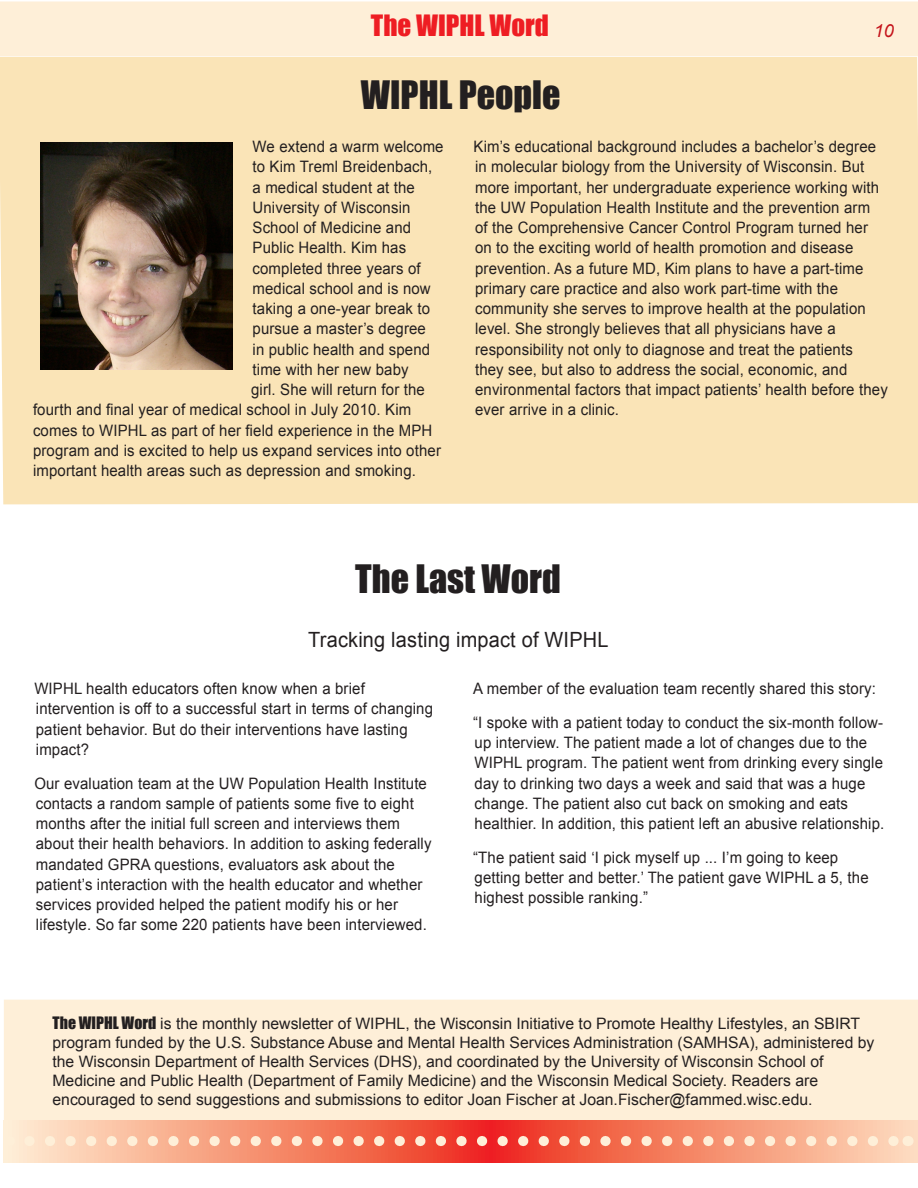
<style>
.page{position:relative;width:918px;height:1188px;background:#fff}
.page>*{position:absolute;margin:0;border:0;box-sizing:border-box;transform-origin:0 0}
.t1{font:36px "Impact";color:#231f20}
.t2{font:27px "Impact";color:#ee1d23}
.t3{font:21px "Arial";letter-spacing:.01em;color:#231f20;scale:.95 1}
.t4{font:italic 18px "Arial";color:#c4121a}
.Body_10_5{font:15.75px/20.2px "Arial";letter-spacing:.01em;color:#231f20;scale:.95 1}
.Body_10_5-2{font:15.75px/18.9px "Arial";letter-spacing:.01em;color:#231f20}
.s1{font-family:"Impact"}
</style>
<div class="page">
<div style="left:0;top:57px;width:918px;height:447px;background:#fae4b7"></div>
<div style="left:4px;top:1000px;width:914px;height:123px;background:#feefd8"></div>
<div style="left:0;top:1px;width:918px;height:55px;background:#feefd8"></div>
<svg style="left:4px;top:1120px;width:914px;height:42px;background:#f58e72"></svg>
<svg style="left:29px;top:1136px;width:868px;height:10px;background:#f8b096"></svg>
<img style="left:40px;top:143px;width:193px;height:227px">
<p class="t2" style="left:371px;top:5px;width:179px">The WIPHL Word</p>
<p class="t1" style="left:361px;top:67px;width:201px">WIPHL People</p>
<p class="t4" style="left:858px;top:22px;width:22px">10</p>
<p class="t4" style="left:874px;top:19px;width:22px">10</p>
<p class="Body_10_5" style="left:253px;top:137px;width:203px">We extend a warm welcome</p>
<p class="Body_10_5" style="left:253px;top:157px;width:191px">to Kim Treml Breidenbach,</p>
<p class="Body_10_5" style="left:253px;top:177px;width:172px">a medical student at the</p>
<p class="Body_10_5" style="left:253px;top:197px;width:168px">University of Wisconsin</p>
<p class="Body_10_5" style="left:253px;top:218px;width:169px">School of Medicine and</p>
<p class="Body_10_5" style="left:253px;top:238px;width:163px">Public Health. Kim has</p>
<p class="Body_10_5" style="left:253px;top:258px;width:178px">completed three years of</p>
<p class="Body_10_5" style="left:253px;top:278px;width:189px">medical school and is now</p>
<p class="Body_10_5" style="left:253px;top:299px;width:188px">taking a one-year break to</p>
<p class="Body_10_5" style="left:253px;top:319px;width:184px">pursue a master’s degree</p>
<p class="Body_10_5" style="left:253px;top:339px;width:188px">in public health and spend</p>
<p class="Body_10_5" style="left:253px;top:359px;width:166px">time with her new baby</p>
<p class="Body_10_5" style="left:251px;top:380px;width:184px">girl. She will return for the</p>
<p class="Body_10_5" style="left:33px;top:400px;width:400px">fourth and final year of medical school in July 2010. Kim</p>
<p class="Body_10_5" style="left:33px;top:420px;width:422px">comes to WIPHL as part of her field experience in the MPH</p>
<p class="Body_10_5" style="left:33px;top:440px;width:431px">program and is excited to help us expand services into other</p>
<p class="Body_10_5" style="left:33px;top:461px;width:405px">important health areas such as depression and smoking.</p>
<p class="Body_10_5" style="left:474px;top:137px;width:438px">Kim’s educational background includes a bachelor’s degree in molecular biology from the University of Wisconsin. But more important, her undergraduate experience working with the UW Population Health Institute and the prevention arm<br>of the Comprehensive Cancer Control Program turned her<br>on to the exciting world of health promotion and disease prevention. As a future MD, Kim plans to have a part-time primary care practice and also work part-time with the community she serves to improve health at the population level. She strongly believes that all physicians have a responsibility not only to diagnose and treat the patients<br>they see, but also to address the social, economic, and environmental factors that impact patients’ health before they ever arrive in a clinic.</p>
<p class="t1" style="left:355px;top:551px;width:207px">The Last Word</p>
<p class="t3" style="left:308px;top:626px;width:318px">Tracking lasting impact of WIPHL</p>
<p class="Body_10_5" style="left:34px;top:679px;width:421px">WIPHL health educators often know when a brief intervention is off to a successful start in terms of changing patient behavior. But do their interventions have lasting impact?</p>
<p class="Body_10_5" style="left:34px;top:773px;width:420px">Our evaluation team at the UW Population Health Institute contacts a random sample of patients some five to eight months after the initial full screen and interviews them about their health behaviors. In addition to asking federally mandated GPRA questions, evaluators ask about the patient’s interaction with the health educator and whether services provided helped the patient modify his or her lifestyle. So far some 220 patients have been interviewed.</p>
<p class="Body_10_5" style="left:473px;top:679px;width:426px">A member of the evaluation team recently shared this story:</p>
<p class="Body_10_5" style="left:473px;top:713px;width:434px">“I spoke with a patient today to conduct the six-month follow&shy;up interview. The patient made a lot of changes due to the WIPHL program. The patient went from drinking every single day to drinking two days a week and said that was a huge change. The patient also cut back on smoking and eats healthier. In addition, this patient left an abusive relationship.</p>
<p class="Body_10_5" style="left:473px;top:848px;width:418px">“The patient said ‘I pick myself up ... I’m going to keep getting better and better.’ The patient gave WIPHL a 5, the highest possible ranking.”</p>
<p class="Body_10_5-2" style="left:52px;top:1015px;width:824px"><span class="s1">The WIPHL Word</span> is the monthly newsletter of WIPHL, the Wisconsin Initiative to Promote Healthy Lifestyles, an SBIRT program funded by the U.S. Substance Abuse and Mental Health Services Administration (SAMHSA), administered by the Wisconsin Department of Health Services (DHS), and coordinated by the University of Wisconsin School of Medicine and Public Health (Department of Family Medicine) and the Wisconsin Medical Society. Readers are encouraged to send suggestions and submissions to editor Joan Fischer at Joan.Fischer@fammed.wisc.edu.</p>
</div>
